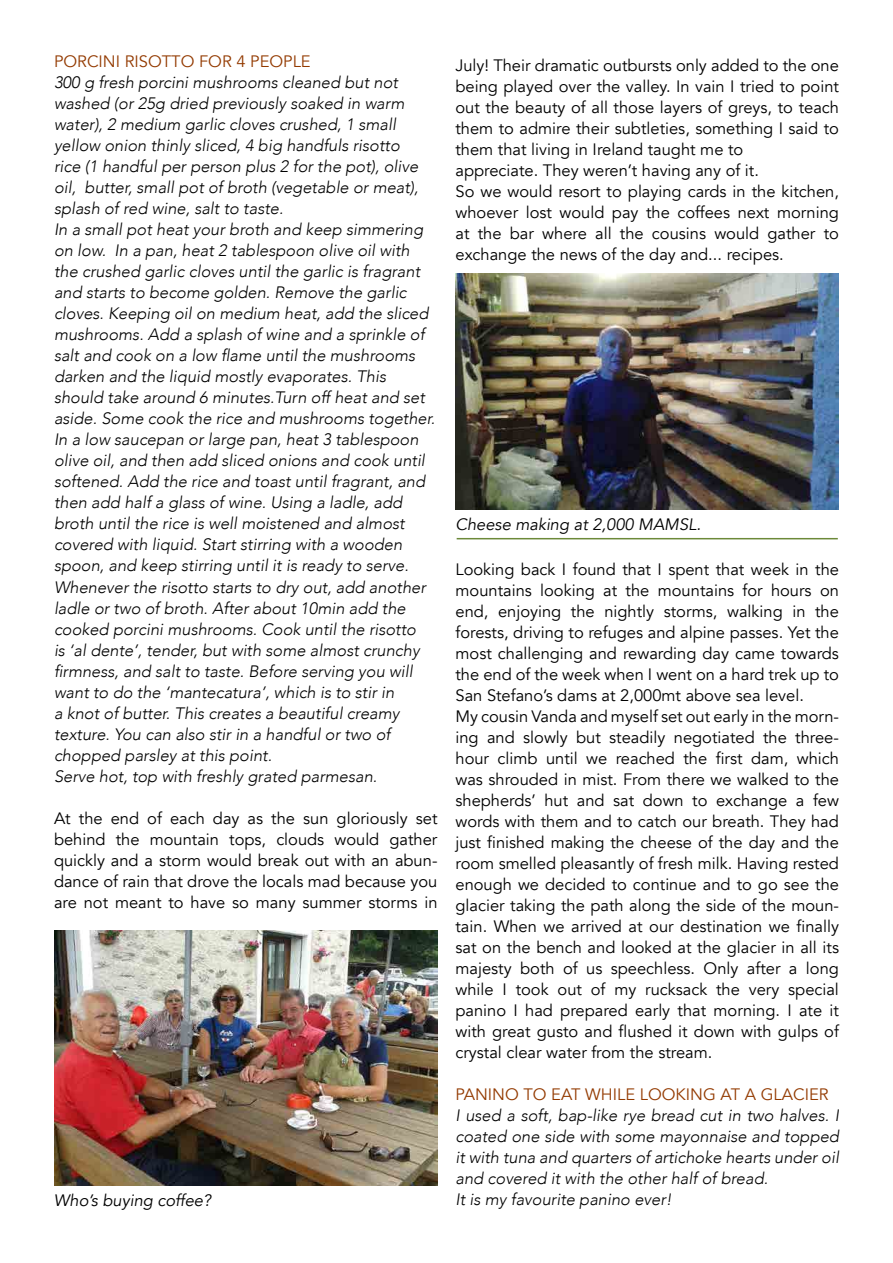
<style>
.page{position:relative;width:893px;height:1263px;background:#fff}
.page>*{position:absolute;margin:0;border:0;box-sizing:border-box;transform-origin:0 0}
.t1{font:16.5px/21px "Avenir";color:#000}
.t2{font:italic 300 16.5px/21px "Avenir";color:#000}
.t3{font:16.5px "Avenir";color:#933a00}
.t4{font:italic 16.5px "Avenir";color:#000}
</style>
<div class="page">
<img style="left:455px;top:273px;width:384px;height:236px">
<img style="left:54px;top:930px;width:383px;height:255px">
<hr style="left:457px;top:538px;width:381px;height:1px;background:#6c8939">
<p class="t3" style="left:54px;top:52px;width:258px">PORCINI RISOTTO FOR 4 PEOPLE</p>
<p class="t2" style="left:54px;top:72px;width:383px">300 g fresh porcini mushrooms cleaned but not washed (or 25g dried previously soaked in warm water), 2 medium garlic cloves crushed, 1 small yellow onion thinly sliced, 4 big handfuls risotto<br>rice (1 handful per person plus 2 for the pot), olive oil, butter, small pot of broth (vegetable or meat), splash of red wine, salt to taste.<br>In a small pot heat your broth and keep simmering on low. In a pan, heat 2 tablespoon olive oil with the crushed garlic cloves until the garlic is fragrant and starts to become golden. Remove the garlic cloves. Keeping oil on medium heat, add the sliced mushrooms. Add a splash of wine and a sprinkle of salt and cook on a low flame until the mushrooms darken and the liquid mostly evaporates. This should take around 6 minutes.Turn off heat and set aside. Some cook the rice and mushrooms together.<br>In a low saucepan or large pan, heat 3 tablespoon olive oil, and then add sliced onions and cook until softened. Add the rice and toast until fragrant, and then add half a glass of wine. Using a ladle, add broth until the rice is well moistened and almost covered with liquid. Start stirring with a wooden spoon, and keep stirring until it is ready to serve.<br>Whenever the risotto starts to dry out, add another ladle or two of broth. After about 10min add the cooked porcini mushrooms. Cook until the risotto<br>is ‘al dente’, tender, but with some almost crunchy firmness, and salt to taste. Before serving you will want to do the ‘mantecatura’, which is to stir in<br>a knot of butter. This creates a beautiful creamy texture. You can also stir in a handful or two of chopped parsley at this point.<br>Serve hot, top with freshly grated parmesan.</p>
<p class="t1" style="left:54px;top:808px;width:385px;text-align:justify">At the end of each day as the sun gloriously set behind the mountain tops, clouds would gather quickly and a storm would break out with an abun&shy;dance of rain that drove the locals mad because you are not meant to have so many summer storms in</p>
<p class="t1" style="left:455px;top:55px;width:385px">July! Their dramatic outbursts only added to the one being played over the valley. In vain I tried to point out the beauty of all those layers of greys, to teach them to admire their subtleties, something I said to them that living in Ireland taught me to<br>appreciate. They weren’t having any of it.<br>So we would resort to playing cards in the kitchen, whoever lost would pay the coffees next morning at the bar where all the cousins would gather to exchange the news of the day and... recipes.</p>
<p class="t4" style="left:455px;top:514px;width:247px">Cheese making at 2,000 MAMSL.</p>
<p class="t1" style="left:455px;top:559px;width:385px">Looking back I found that I spent that week in the mountains looking at the mountains for hours on end, enjoying the nightly storms, walking in the forests, driving to refuges and alpine passes. Yet the most challenging and rewarding day came towards the end of the week when I went on a hard trek up to San Stefano’s dams at 2,000mt above sea level.<br>My cousin Vanda and myself set out early in the morn&shy;ing and slowly but steadily negotiated the three&shy;hour climb until we reached the first dam, which was shrouded in mist. From there we walked to the shepherds’ hut and sat down to exchange a few words with them and to catch our breath. They had just finished making the cheese of the day and the room smelled pleasantly of fresh milk. Having rested enough we decided to continue and to go see the glacier taking the path along the side of the moun&shy;tain. When we arrived at our destination we finally sat on the bench and looked at the glacier in all its majesty both of us speechless. Only after a long while I took out of my rucksack the very special panino I had prepared early that morning. I ate it with great gusto and flushed it down with gulps of crystal clear water from the stream.</p>
<p class="t3" style="left:455px;top:1084px;width:375px">PANINO TO EAT WHILE LOOKING AT A GLACIER</p>
<p class="t2" style="left:455px;top:1104px;width:385px;text-align:justify">I used a soft, bap-like rye bread cut in two halves. I coated one side with some mayonnaise and topped it with tuna and quarters of artichoke hearts under oil and covered it with the other half of bread.</p>
<p class="t4" style="left:54px;top:1190px;width:159px">Who’s buying coffee?</p>
<p class="t2" style="left:455px;top:1189px;width:218px">It is my favourite panino ever!</p>
</div>
